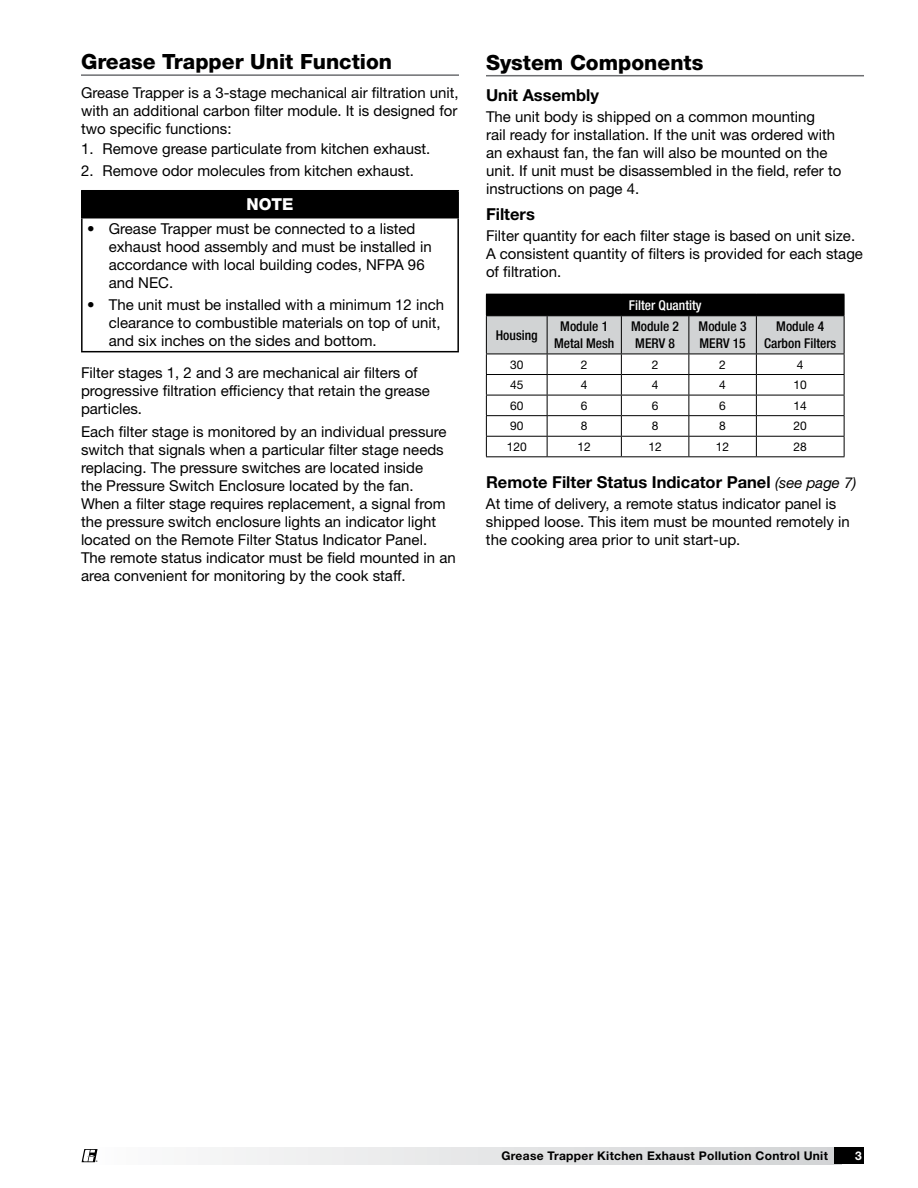
<style>
.page{position:relative;width:918px;height:1188px;background:#fff}
.page>*{position:absolute;margin:0;border:0;box-sizing:border-box;transform-origin:0 0}
.t1{font:800 21px "Helvetica Neue LT Std";color:#000}
.t2{font:700 16.5px "Helvetica Neue LT Std";color:#000}
.t3{font:800 16.5px "Helvetica Neue LT Std";color:#fff}
.t4{font:15px/18px "Helvetica Neue LT Std";color:#000}
.t5{font:500 condensed 13.5px/16.5px "Helvetica Neue LT Std";color:#000;text-align:center}
.t6{font:500 condensed 13.5px "Helvetica Neue LT Std";color:#fff}
.t7{font:700 12px "Helvetica Neue LT Std";letter-spacing:.025em;color:#000}
.t8{font:12px "Helvetica Neue LT Std";color:#000}
.t9{font:700 12px "Helvetica Neue LT Std";color:#fff}
.t10{font:700 2.1px "Helvetica Neue LT Std";color:#000}
.s1{font-weight:400;font-style:italic;font-size:15px}
</style>
<div class="page">
<div style="left:81px;top:1148px;width:760px;height:16px;background:linear-gradient(to right,#f9f9f9,#d3d5d6)"></div>
<div style="left:834px;top:1148px;width:30px;height:16px;background:#000"></div>
<svg style="left:82px;top:1149px;width:16px;height:13px"></svg>
<hr style="left:81px;top:74px;width:378px;height:2px;background:#6d6e71">
<div style="left:82px;top:191px;width:376px;height:27px;background:#000"></div>
<hr style="left:81px;top:190px;width:378px;height:1px;background:#000">
<hr style="left:81px;top:191px;width:2px;height:26px;background:#000">
<hr style="left:457px;top:191px;width:2px;height:26px;background:#000">
<hr style="left:81px;top:217px;width:378px;height:1px;background:#000">
<hr style="left:81px;top:218px;width:2px;height:133px;background:#000">
<hr style="left:457px;top:218px;width:2px;height:133px;background:#000">
<hr style="left:81px;top:351px;width:378px;height:1px;background:#000">
<hr style="left:486px;top:75px;width:378px;height:1px;background:#6d6e71">
<hr style="left:486px;top:294px;width:61px;height:1px;background:#000">
<hr style="left:547px;top:294px;width:74px;height:1px;background:#000">
<hr style="left:621px;top:294px;width:68px;height:1px;background:#000">
<hr style="left:689px;top:294px;width:67px;height:1px;background:#000">
<hr style="left:756px;top:294px;width:88px;height:1px;background:#000">
<svg style="left:486px;top:295px;width:359px;height:161px"></svg>
<hr style="left:486px;top:456px;width:61px;height:1px;background:#000">
<hr style="left:547px;top:456px;width:74px;height:1px;background:#000">
<hr style="left:621px;top:456px;width:68px;height:1px;background:#000">
<hr style="left:689px;top:456px;width:67px;height:1px;background:#000">
<hr style="left:756px;top:456px;width:88px;height:1px;background:#000">
<h1 class="t1" style="left:81px;top:49px;width:313px">Grease Trapper Unit Function</h1>
<p class="t4" style="left:81px;top:83px;width:379px;text-align:justify">Grease Trapper is a 3-stage mechanical air filtration unit, with an additional carbon filter module. It is designed for two specific functions:</p>
<p class="t4" style="left:81px;top:140px;width:351px">1. Remove grease particulate from kitchen exhaust.</p>
<p class="t4" style="left:81px;top:161px;width:335px">2. Remove odor molecules from kitchen exhaust.</p>
<p class="t3" style="left:246px;top:194px;width:49px">NOTE</p>
<p class="t4" style="left:109px;top:220px;width:324px;text-indent:-22px">• Grease Trapper must be connected to a listed exhaust hood assembly and must be installed in accordance with local building codes, NFPA 96 and NEC.</p>
<p class="t4" style="left:109px;top:295px;width:337px;text-indent:-22px">• The unit must be installed with a minimum 12 inch clearance to combustible materials on top of unit, and six inches on the sides and bottom.</p>
<p class="t4" style="left:81px;top:363px;width:350px">Filter stages 1, 2 and 3 are mechanical air filters of progressive filtration efficiency that retain the grease particles.</p>
<p class="t4" style="left:81px;top:422px;width:376px">Each filter stage is monitored by an individual pressure switch that signals when a particular filter stage needs replacing. The pressure switches are located inside<br>the Pressure Switch Enclosure located by the fan.<br>When a filter stage requires replacement, a signal from the pressure switch enclosure lights an indicator light located on the Remote Filter Status Indicator Panel.<br>The remote status indicator must be field mounted in an area convenient for monitoring by the cook staff.</p>
<h1 class="t1" style="left:486px;top:50px;width:219px">System Components</h1>
<p class="t2" style="left:486px;top:85px;width:115px">Unit Assembly</p>
<p class="t4" style="left:486px;top:108px;width:357px">The unit body is shipped on a common mounting<br>rail ready for installation. If the unit was ordered with an exhaust fan, the fan will also be mounted on the unit. If unit must be disassembled in the field, refer to instructions on page 4.</p>
<p class="t2" style="left:486px;top:204px;width:50px">Filters</p>
<p class="t4" style="left:486px;top:227px;width:378px">Filter quantity for each filter stage is based on unit size.<br>A consistent quantity of filters is provided for each stage of filtration.</p>
<p class="t6" style="left:629px;top:297px;width:74px">Filter Quantity</p>
<p class="t5" style="left:496px;top:326px;width:43px">Housing</p>
<p class="t5" style="left:554px;top:318px;width:62px">Module 1<br>Metal Mesh</p>
<p class="t5" style="left:631px;top:318px;width:49px">Module 2<br>MERV 8</p>
<p class="t5" style="left:699px;top:318px;width:49px;text-align:left">Module 3<br>MERV 15</p>
<p class="t5" style="left:764px;top:318px;width:74px">Module 4<br>Carbon Filters</p>
<p class="t8" style="left:510px;top:357px;width:15px">30</p>
<p class="t8" style="left:581px;top:357px;width:8px">2</p>
<p class="t8" style="left:652px;top:357px;width:8px">2</p>
<p class="t8" style="left:719px;top:357px;width:8px">2</p>
<p class="t8" style="left:797px;top:357px;width:8px">4</p>
<p class="t8" style="left:510px;top:378px;width:15px">45</p>
<p class="t8" style="left:581px;top:378px;width:8px">4</p>
<p class="t8" style="left:652px;top:378px;width:8px">4</p>
<p class="t8" style="left:719px;top:378px;width:8px">4</p>
<p class="t8" style="left:794px;top:378px;width:15px">10</p>
<p class="t8" style="left:510px;top:398px;width:15px">60</p>
<p class="t8" style="left:581px;top:398px;width:8px">6</p>
<p class="t8" style="left:652px;top:398px;width:8px">6</p>
<p class="t8" style="left:719px;top:398px;width:8px">6</p>
<p class="t8" style="left:794px;top:398px;width:15px">14</p>
<p class="t8" style="left:510px;top:419px;width:15px">90</p>
<p class="t8" style="left:581px;top:419px;width:8px">8</p>
<p class="t8" style="left:652px;top:419px;width:8px">8</p>
<p class="t8" style="left:719px;top:419px;width:8px">8</p>
<p class="t8" style="left:794px;top:419px;width:15px">20</p>
<p class="t8" style="left:507px;top:439px;width:22px">120</p>
<p class="t8" style="left:578px;top:439px;width:15px">12</p>
<p class="t8" style="left:648px;top:439px;width:15px">12</p>
<p class="t8" style="left:716px;top:439px;width:15px">12</p>
<p class="t8" style="left:794px;top:439px;width:15px">28</p>
<p class="t2" style="left:486px;top:472px;width:372px">Remote Filter Status Indicator Panel <span class="s1">(see page 7)</span></p>
<p class="t4" style="left:486px;top:495px;width:365px">At time of delivery, a remote status indicator panel is shipped loose. This item must be mounted remotely in the cooking area prior to unit start-up.</p>
<p class="t10" style="left:96px;top:1160px;width:3px">®</p>
<p class="t7" style="left:501px;top:1148px;width:328px">Grease Trapper Kitchen Exhaust Pollution Control Unit</p>
<p class="t9" style="left:855px;top:1148px;width:8px">3</p>
</div>
